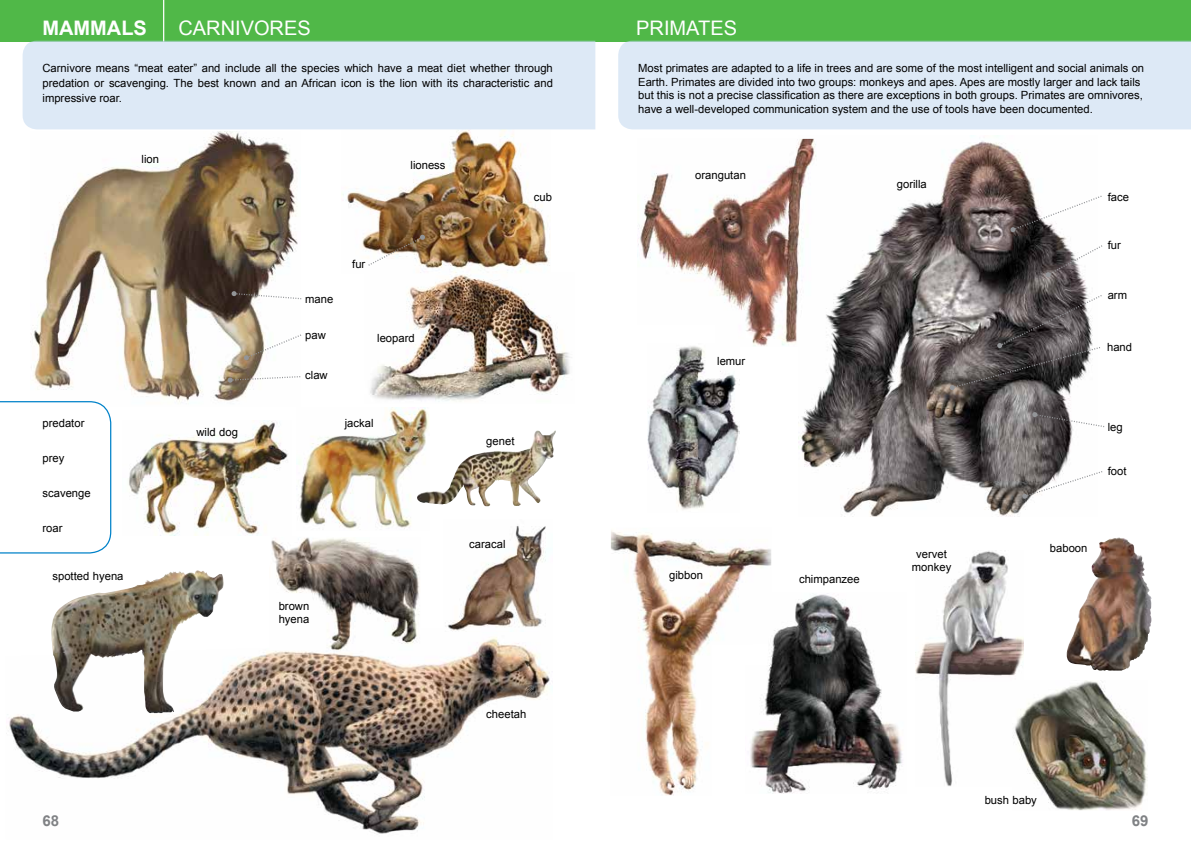
<style>
.page{position:relative;width:1191px;height:851px;background:#fff}
.page>*{position:absolute;margin:0;border:0;box-sizing:border-box;transform-origin:0 0}
.t1{font:20px "Arial";color:#fff}
.t2{font:700 20px "Arial";color:#fff}
.t3{font:700 15px "Arial";color:#808285}
.t4{font:11.25px/13.5px "Arial";color:#000}
</style>
<div class="page">
<div style="left:0;top:0;width:595px;height:41px;background:#50b848"></div>
<div style="left:595px;top:0;width:596px;height:41px;background:#50b848"></div>
<hr style="left:163px;top:0;width:1px;height:42px;background:#fff">
<img style="left:370px;top:274px;width:200px;height:128px">
<img style="left:30px;top:131px;width:268px;height:271px">
<img style="left:9px;top:637px;width:541px;height:197px">
<svg style="left:0;top:401px;width:111px;height:152px"></svg>
<img style="left:296px;top:407px;width:133px;height:122px">
<img style="left:448px;top:525px;width:98px;height:106px">
<img style="left:341px;top:129px;width:209px;height:144px">
<img style="left:129px;top:420px;width:159px;height:115px">
<img style="left:269px;top:537px;width:151px;height:113px">
<img style="left:915px;top:551px;width:108px;height:235px">
<img style="left:799px;top:135px;width:289px;height:381px">
<img style="left:611px;top:530px;width:160px;height:265px">
<img style="left:638px;top:139px;width:179px;height:208px">
<img style="left:647px;top:344px;width:92px;height:166px">
<img style="left:745px;top:592px;width:158px;height:201px">
<img style="left:1066px;top:537px;width:86px;height:133px">
<div style="left:23px;top:41px;width:572px;height:88px;background:#dde9f6"></div>
<img style="left:47px;top:570px;width:177px;height:143px">
<img style="left:1012px;top:680px;width:135px;height:130px">
<svg style="left:231px;top:291px;width:71px;height:9px"></svg>
<svg style="left:244px;top:333px;width:58px;height:27px"></svg>
<svg style="left:228px;top:375px;width:73px;height:7px"></svg>
<svg style="left:1010px;top:194px;width:92px;height:38px"></svg>
<svg style="left:1045px;top:244px;width:58px;height:33px"></svg>
<svg style="left:1032px;top:412px;width:73px;height:16px"></svg>
<svg style="left:1022px;top:470px;width:81px;height:28px"></svg>
<div style="left:618px;top:41px;width:573px;height:88px;background:#dde9f6"></div>
<img style="left:415px;top:430px;width:141px;height:76px">
<svg style="left:949px;top:294px;width:153px;height:96px;background:#6c6868"></svg>
<svg style="left:367px;top:235px;width:58px;height:32px"></svg>
<h1 class="t2" style="left:43px;top:15px;width:106px">MAMMALS</h1>
<h1 class="t1" style="left:178px;top:15px;width:134px">CARNIVORES</h1>
<h1 class="t1" style="left:636px;top:15px;width:102px">PRIMATES</h1>
<p class="t4" style="left:43px;top:60px;width:512px;line-height:15px;text-align:justify">Carnivore means “meat eater” and include all the species which have a meat diet whether through predation or scavenging. The best known and an African icon is the lion with its characteristic and impressive roar.</p>
<p class="t4" style="left:142px;top:152px;width:19px">lion</p>
<p class="t4" style="left:43px;top:416px;width:43px">predator</p>
<p class="t4" style="left:43px;top:451px;width:23px">prey</p>
<p class="t4" style="left:43px;top:486px;width:50px">scavenge</p>
<p class="t4" style="left:43px;top:520px;width:22px">roar</p>
<p class="t4" style="left:52px;top:569px;width:72px">spotted hyena</p>
<p class="t4" style="left:196px;top:425px;width:43px">wild dog</p>
<p class="t4" style="left:410px;top:158px;width:37px">lioness</p>
<p class="t4" style="left:305px;top:292px;width:30px">mane</p>
<p class="t4" style="left:305px;top:328px;width:22px">paw</p>
<p class="t4" style="left:305px;top:368px;width:24px">claw</p>
<p class="t4" style="left:352px;top:257px;width:15px">fur</p>
<p class="t4" style="left:377px;top:331px;width:39px">leopard</p>
<p class="t4" style="left:345px;top:416px;width:30px">jackal</p>
<p class="t4" style="left:534px;top:191px;width:20px">cub</p>
<p class="t4" style="left:486px;top:433px;width:30px">genet</p>
<p class="t4" style="left:279px;top:599px;width:32px">brown hyena</p>
<p class="t4" style="left:469px;top:537px;width:38px">caracal</p>
<p class="t4" style="left:486px;top:707px;width:42px">cheetah</p>
<p class="t4" style="left:638px;top:61px;width:507px">Most primates are adapted to a life in trees and are some of the most intelligent and social animals on Earth. Primates are divided into two groups: monkeys and apes. Apes are mostly larger and lack tails but this is not a precise classification as there are exceptions in both groups. Primates are omnivores, have a well-developed communication system and the use of tools have been documented.</p>
<p class="t4" style="left:695px;top:168px;width:52px">orangutan</p>
<p class="t4" style="left:717px;top:354px;width:30px">lemur</p>
<p class="t4" style="left:897px;top:177px;width:32px">gorilla</p>
<p class="t4" style="left:669px;top:568px;width:35px">gibbon</p>
<p class="t4" style="left:799px;top:572px;width:62px">chimpanzee</p>
<p class="t4" style="left:912px;top:547px;width:41px;text-align:center">vervet monkey</p>
<p class="t4" style="left:1107px;top:190px;width:23px">face</p>
<p class="t4" style="left:1107px;top:238px;width:15px">fur</p>
<p class="t4" style="left:1107px;top:288px;width:21px">arm</p>
<p class="t4" style="left:1107px;top:340px;width:27px">hand</p>
<p class="t4" style="left:1107px;top:419px;width:17px">leg</p>
<p class="t4" style="left:1107px;top:464px;width:20px">foot</p>
<p class="t4" style="left:1050px;top:541px;width:39px">baboon</p>
<p class="t4" style="left:984px;top:792px;width:54px">bush baby</p>
<h2 class="t3" style="left:43px;top:810px;width:18px">68</h2>
<h2 class="t3" style="left:1131px;top:810px;width:18px">69</h2>
</div>
